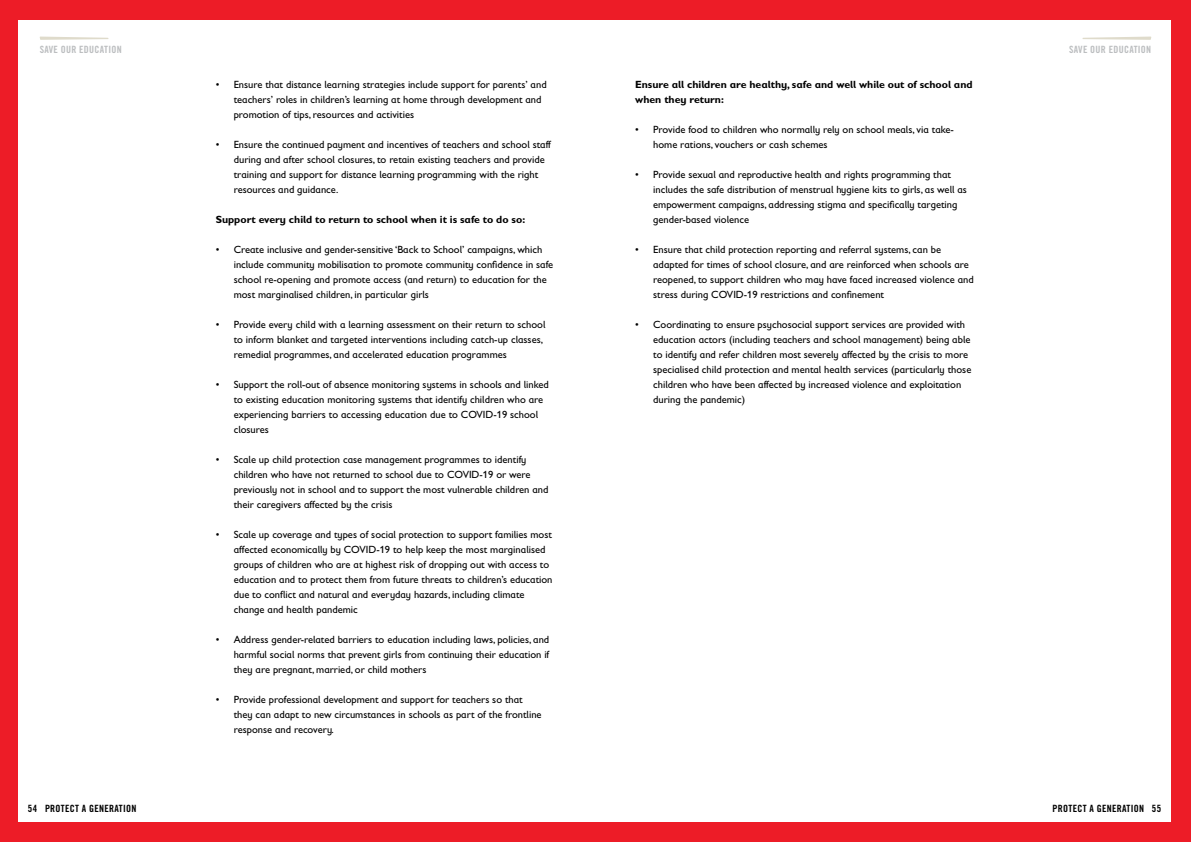
<style>
.page{position:relative;width:1191px;height:842px;background:#fff}
.page>*{position:absolute;margin:0;border:0;box-sizing:border-box;transform-origin:0 0}
.t1{font:10.5px/15px "Gill Sans Infant Std";color:#000}
.t2{font:700 10.5px/15px "Gill Sans Infant Std";color:#000}
.t3{font:10px "Trade Gothic LT Std Bd Cn 20";letter-spacing:.03em;color:#000}
.t4{font:10px "Trade Gothic LT Std Bd Cn 20";letter-spacing:.03em;color:#bcbec0}
</style>
<div class="page">
<div style="left:595px;top:0;width:596px;height:20px;background:#ed1c27"></div>
<div style="left:595px;top:822px;width:596px;height:20px;background:#ed1c27"></div>
<div style="left:1171px;top:0;width:20px;height:842px;background:#ed1c27"></div>
<div style="left:0;top:0;width:18px;height:842px;background:#ed1c27"></div>
<div style="left:0;top:0;width:595px;height:20px;background:#ed1c27"></div>
<div style="left:0;top:822px;width:595px;height:20px;background:#ed1c27"></div>
<svg style="left:1082px;top:37px;width:69px;height:3px"></svg>
<svg style="left:40px;top:37px;width:68px;height:3px"></svg>
<p class="t4" style="left:40px;top:43px;width:84px">SAVE OUR EDUCATION</p>
<p class="t4" style="left:1069px;top:43px;width:84px">SAVE OUR EDUCATION</p>
<p class="t1" style="left:234px;top:76px;width:314px;text-indent:-18px">• Ensure that distance learning strategies include support for parents’ and teachers’ roles in children’s learning at home through development and promotion of tips, resources and activities</p>
<p class="t1" style="left:234px;top:136px;width:319px;text-indent:-18px">• Ensure the continued payment and incentives of teachers and school staff during and after school closures, to retain existing teachers and provide training and support for distance learning programming with the right resources and guidance.</p>
<p class="t2" style="left:216px;top:211px;width:311px">Support every child to return to school when it is safe to do so:</p>
<p class="t1" style="left:234px;top:241px;width:321px;text-indent:-18px">• Create inclusive and gender-sensitive ‘Back to School’ campaigns, which include community mobilisation to promote community confidence in safe school re-opening and promote access (and return) to education for the most marginalised children, in particular girls</p>
<p class="t1" style="left:234px;top:316px;width:313px;text-indent:-18px">• Provide every child with a learning assessment on their return to school to inform blanket and targeted interventions including catch-up classes, remedial programmes, and accelerated education programmes</p>
<p class="t1" style="left:234px;top:376px;width:317px;text-indent:-18px">• Support the roll-out of absence monitoring systems in schools and linked to existing education monitoring systems that identify children who are experiencing barriers to accessing education due to COVID-19 school closures</p>
<p class="t1" style="left:234px;top:451px;width:316px;text-indent:-18px">• Scale up child protection case management programmes to identify children who have not returned to school due to COVID-19 or were previously not in school and to support the most vulnerable children and their caregivers affected by the crisis</p>
<p class="t1" style="left:234px;top:527px;width:320px;text-indent:-18px">• Scale up coverage and types of social protection to support families most affected economically by COVID-19 to help keep the most marginalised groups of children who are at highest risk of dropping out with access to education and to protect them from future threats to children’s education due to conflict and natural and everyday hazards, including climate change and health pandemic</p>
<p class="t1" style="left:234px;top:632px;width:317px;text-align:justify;text-indent:-18px">• Address gender-related barriers to education including laws, policies, and harmful social norms that prevent girls from continuing their education if they are pregnant, married, or child mothers</p>
<p class="t1" style="left:234px;top:692px;width:309px;text-indent:-18px">• Provide professional development and support for teachers so that they can adapt to new circumstances in schools as part of the frontline response and recovery.</p>
<p class="t2" style="left:635px;top:76px;width:339px">Ensure all children are healthy, safe and well while out of school and when they return:</p>
<p class="t1" style="left:653px;top:122px;width:302px;text-indent:-18px">• Provide food to children who normally rely on school meals, via take&shy;home rations, vouchers or cash schemes</p>
<p class="t1" style="left:653px;top:167px;width:315px;text-indent:-18px">• Provide sexual and reproductive health and rights programming that includes the safe distribution of menstrual hygiene kits to girls, as well as empowerment campaigns, addressing stigma and specifically targeting gender-based violence</p>
<p class="t1" style="left:653px;top:242px;width:322px;text-indent:-18px">• Ensure that child protection reporting and referral systems, can be adapted for times of school closure, and are reinforced when schools are reopened, to support children who may have faced increased violence and stress during COVID-19 restrictions and confinement</p>
<p class="t1" style="left:653px;top:317px;width:320px;text-indent:-18px">• Coordinating to ensure psychosocial support services are provided with education actors (including teachers and school management) being able to identify and refer children most severely affected by the crisis to more specialised child protection and mental health services (particularly those children who have been affected by increased violence and exploitation during the pandemic)</p>
<p class="t3" style="left:28px;top:802px;width:110px">54 PROTECT A GENERATION</p>
<p class="t3" style="left:1052px;top:802px;width:110px">PROTECT A GENERATION 55</p>
</div>
